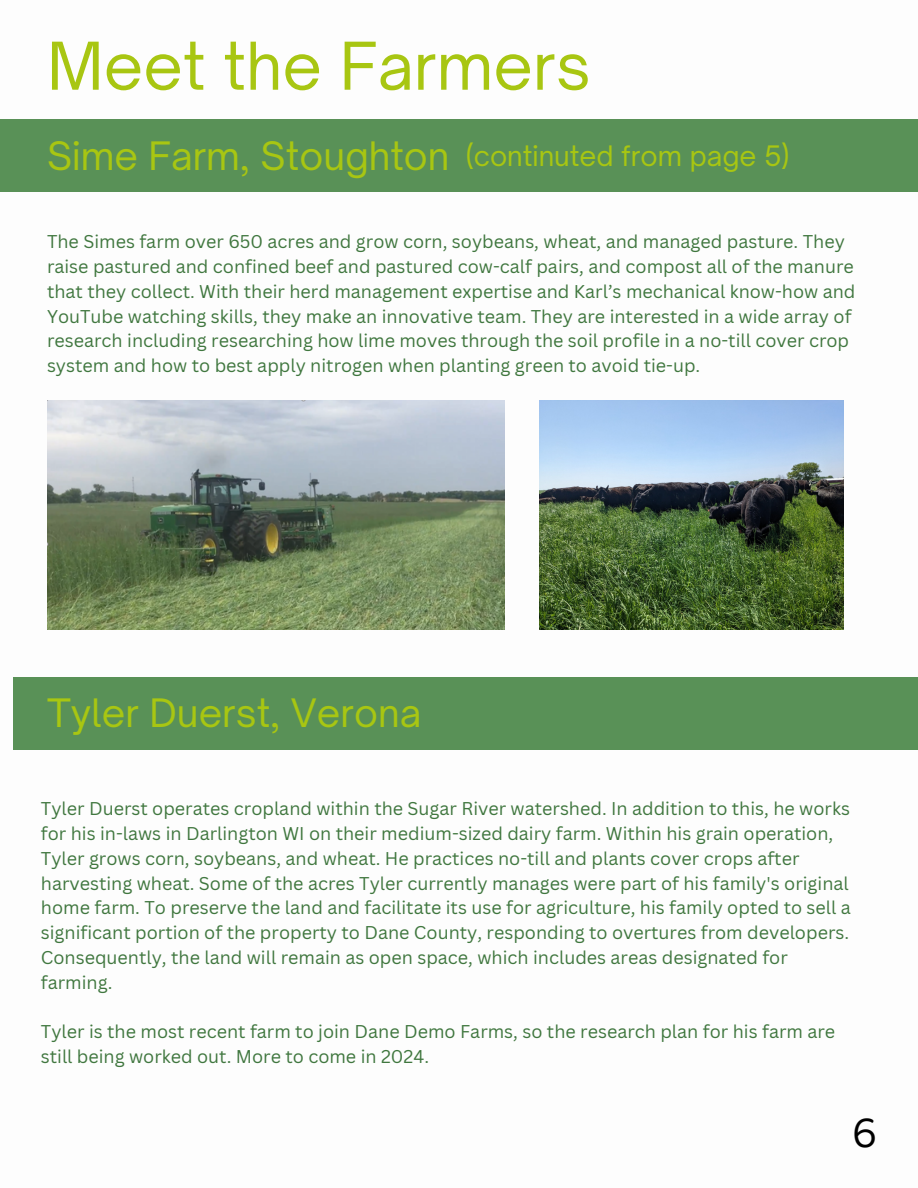
<style>
.page{position:relative;width:918px;height:1188px;background:#fff}
.page>*{position:absolute;margin:0;border:0;box-sizing:border-box;transform-origin:0 0}
.t1{font:63px "Open Sauce One";color:#a8c612}
.t2{font:39.15px "Binate Display";color:#000}
.t3{font:37.5px "Open Sauce One";color:#a8c612}
.t4{font:27px "Open Sauce One";color:#a8c612}
.t5{font:18px/24.8px "Canva Sans";color:#40773f}
</style>
<div class="page">
<div style="left:0;top:120px;width:918px;height:72px;background:#599157"></div>
<div style="left:13px;top:678px;width:905px;height:72px;background:#599157"></div>
<img style="left:47px;top:401px;width:458px;height:228px">
<img style="left:539px;top:401px;width:305px;height:228px">
<h1 class="t1" style="left:47px;top:27px;width:545px">Meet the Farmers</h1>
<h3 class="t3" style="left:47px;top:132px;width:404px">Sime Farm, Stoughton</h3>
<h3 class="t4" style="left:466px;top:139px;width:325px">(continuted from page 5)</h3>
<p class="t5" style="left:47px;top:229px;width:810px">The Simes farm over 650 acres and grow corn, soybeans, wheat, and managed pasture. They raise pastured and confined beef and pastured cow-calf pairs, and compost all of the manure that they collect. With their herd management expertise and Karl’s mechanical know-how and YouTube watching skills, they make an innovative team. They are interested in a wide array of research including researching how lime moves through the soil profile in a no-till cover crop system and how to best apply nitrogen when planting green to avoid tie-up.</p>
<h3 class="t3" style="left:47px;top:690px;width:376px">Tyler Duerst, Verona</h3>
<p class="t5" style="left:41px;top:796px;width:811px">Tyler Duerst operates cropland within the Sugar River watershed. In addition to this, he works for his in-laws in Darlington WI on their medium-sized dairy farm. Within his grain operation, Tyler grows corn, soybeans, and wheat. He practices no-till and plants cover crops after harvesting wheat. Some of the acres Tyler currently manages were part of his family's original home farm. To preserve the land and facilitate its use for agriculture, his family opted to sell a significant portion of the property to Dane County, responding to overtures from developers.<br>Consequently, the land will remain as open space, which includes areas designated for farming.</p>
<p class="t5" style="left:41px;top:1019px;width:796px">Tyler is the most recent farm to join Dane Demo Farms, so the research plan for his farm are still being worked out. More to come in 2024.</p>
<h2 class="t2" style="left:853px;top:1096px;width:25px">6</h2>
</div>
